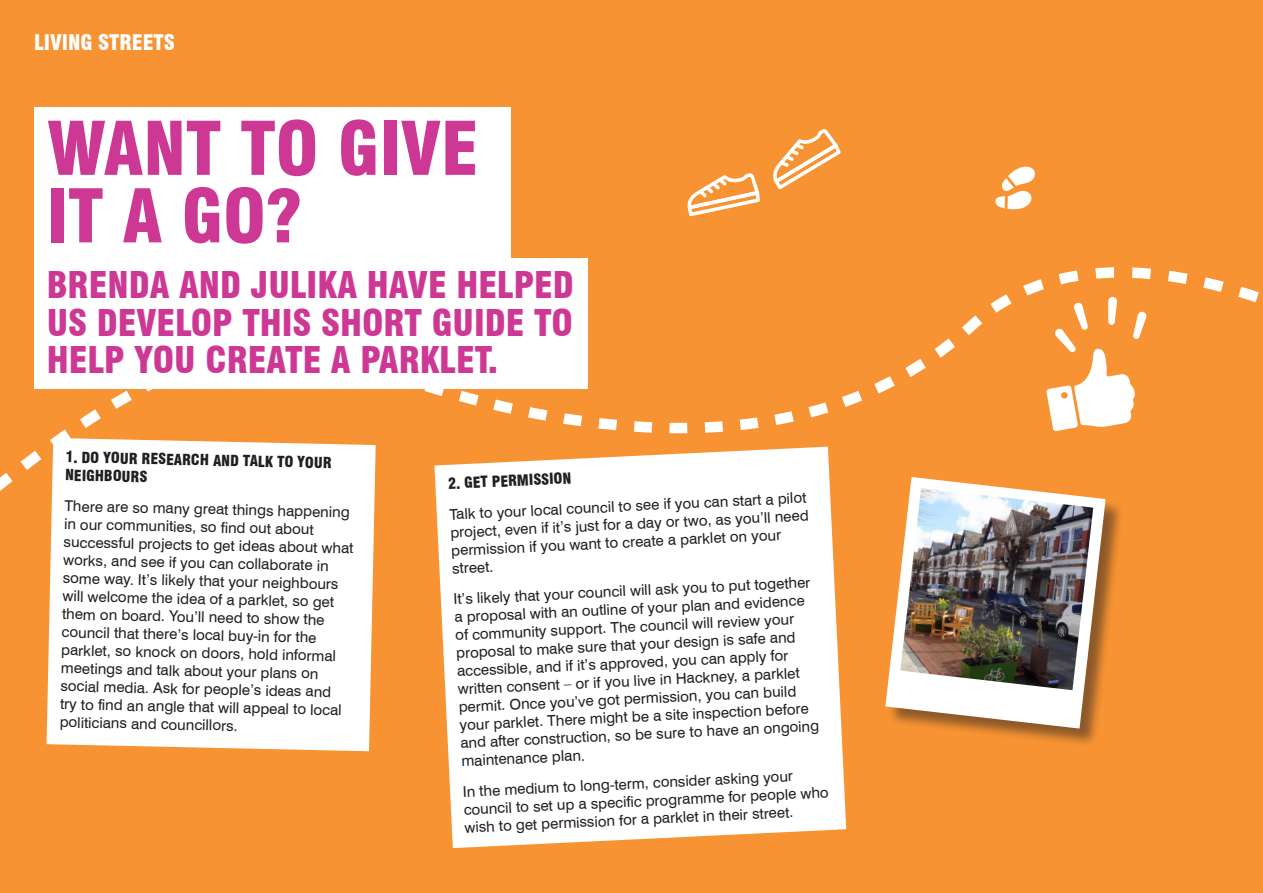
<style>
.page{position:relative;width:1263px;height:893px;background:#f79332}
.page>*{position:absolute;margin:0;border:0;box-sizing:border-box;transform-origin:0 0}
.t1{font:900 condensed 72px/67.5px "Swiss 721 BT";color:#ce3895}
.t2{font:900 condensed 36px/37.5px "Swiss 721 BT";color:#ce3895;text-align:justify}
.t3{font:900 condensed 21px "Swiss 721 BT";color:#fff}
.Body_Text{font:15px/18px "Swiss 721 BT";color:#231f20}
.Body_Text-2{font:900 condensed 15px/17.5px "Swiss 721 BT";color:#231f20}
</style>
<div class="page">
<svg style="left:990px;top:267px;width:269px;height:38px"></svg>
<svg style="left:0;top:305px;width:1009px;height:186px"></svg>
<div style="left:34px;top:107px;width:476px;height:151px;background:#fff"></div>
<div style="left:34px;top:258px;width:554px;height:130px;background:#fff"></div>
<div style="left:47px;top:438px;width:329px;height:313px;background:#fff"></div>
<svg style="left:434px;top:447px;width:412px;height:401px;background:#fef5ec"></svg>
<div style="left:887px;top:479px;width:238px;height:269px;background:#231f20;opacity:.5"></div>
<svg style="left:885px;top:477px;width:221px;height:252px"></svg>
<img style="left:900px;top:488px;width:193px;height:202px">
<svg style="left:687px;top:173px;width:73px;height:44px"></svg>
<svg style="left:773px;top:130px;width:68px;height:60px"></svg>
<svg style="left:995px;top:166px;width:40px;height:44px"></svg>
<svg style="left:1046px;top:297px;width:101px;height:134px"></svg>
<p class="t3" style="left:34px;top:30px;width:142px">LIVING STREETS</p>
<p class="t1" style="left:47px;top:115px;width:433px">WANT TO GIVE<br>IT A GO?</p>
<p class="t2" style="left:47px;top:266px;width:529px">BRENDA AND JULIKA HAVE HELPED US DEVELOP THIS SHORT GUIDE TO HELP YOU CREATE A PARKLET.</p>
<p class="Body_Text-2" style="left:66px;top:449px;width:268px;rotate:1deg">1. DO YOUR RESEARCH AND TALK TO YOUR<br>NEIGHBOURS</p>
<p class="Body_Text" style="left:64px;top:497px;width:292px;rotate:1deg">There are so many great things happening in our communities, so find out about successful projects to get ideas about what works, and see if you can collaborate in some way. It’s likely that your neighbours will welcome the idea of a parklet, so get them on board. You’ll need to show the council that there’s local buy-in for the parklet, so knock on doors, hold informal meetings and talk about your plans on social media. Ask for people’s ideas and try to find an angle that will appeal to local politicians and councillors.</p>
<p class="Body_Text-2" style="left:448px;top:475px;width:125px;rotate:-3deg">2. GET PERMISSION</p>
<p class="Body_Text" style="left:449px;top:506px;width:360px;rotate:-3deg">Talk to your local council to see if you can start a pilot project, even if it’s just for a day or two, as you’ll need permission if you want to create a parklet on your street.</p>
<p class="Body_Text" style="left:452px;top:591px;width:361px;rotate:-3deg">It’s likely that your council will ask you to put together a proposal with an outline of your plan and evidence of community support. The council will review your proposal to make sure that your design is safe and accessible, and if it’s approved, you can apply for written consent – or if you live in Hackney, a parklet permit. Once you’ve got permission, you can build your parklet. There might be a site inspection before and after construction, so be sure to have an ongoing maintenance plan.</p>
<p class="Body_Text" style="left:462px;top:783px;width:367px;rotate:-3deg">In the medium to long-term, consider asking your council to set up a specific programme for people who wish to get permission for a parklet in their street.</p>
</div>
